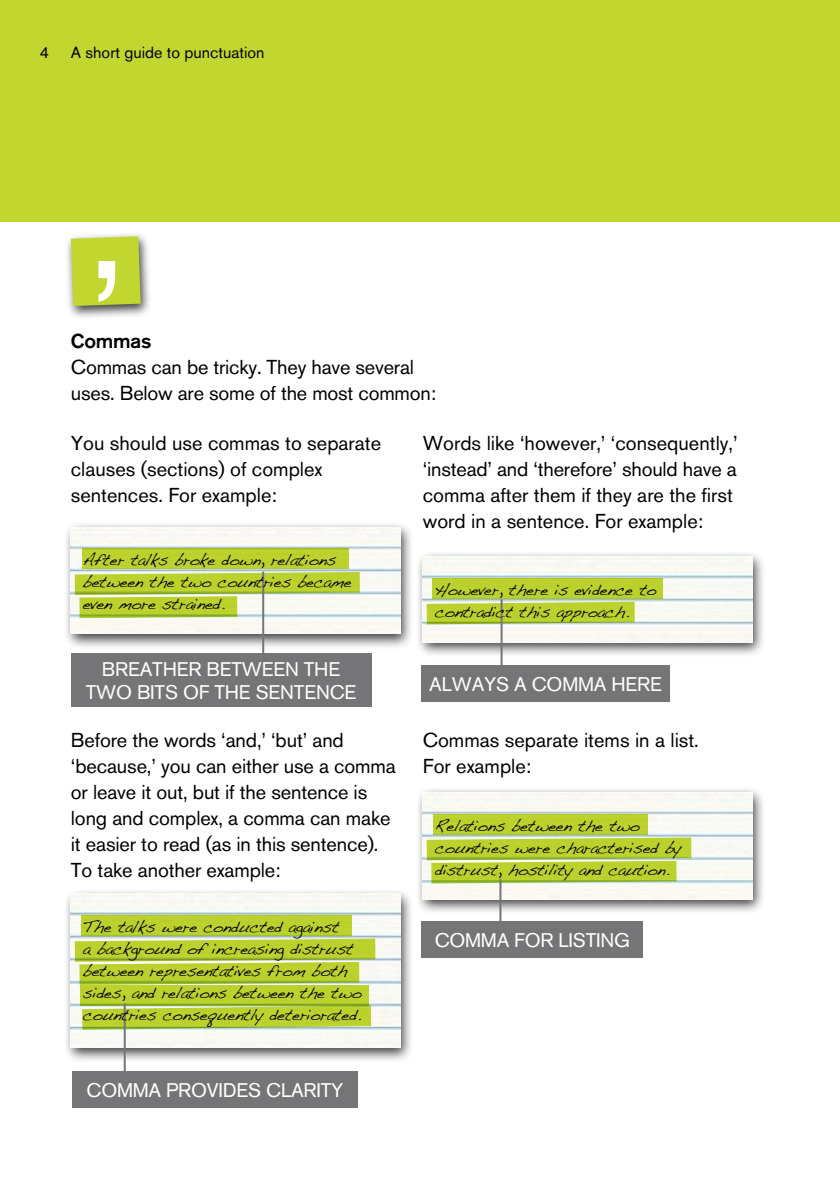
<style>
.page{position:relative;width:840px;height:1191px;background:#fff}
.page>*{position:absolute;margin:0;border:0;box-sizing:border-box;transform-origin:0 0}
.t1{font:20px/26px "Akzidenz Grotesk BQ";letter-spacing:-.005em;color:#000}
.t2{font:500 20px "Akzidenz Grotesk BQ";letter-spacing:-.01em;color:#000}
.t3{font:19.6px/22.4px "Akzidenz Grotesk BQ";letter-spacing:-.01em;color:#fff;text-align:center}
.t4{font:16px/22px "Handwriting Dakota";letter-spacing:-.015em;color:#000}
.t5{font:16px "Akzidenz Grotesk BQ";color:#000}
</style>
<div class="page">
<div style="left:0;top:0;width:839px;height:221px;background:#c1d72f"></div>
<div style="left:63px;top:887px;width:350px;height:176px;background:#000;opacity:.75"></div>
<img style="left:71px;top:894px;width:329px;height:153px">
<div style="left:63px;top:521px;width:350px;height:129px;background:#000;opacity:.75"></div>
<img style="left:71px;top:527px;width:329px;height:106px">
<div style="left:414px;top:786px;width:351px;height:129px;background:#000;opacity:.75"></div>
<img style="left:422px;top:792px;width:329px;height:107px">
<div style="left:81px;top:915px;width:270px;height:20px;background:#c1d72f"></div>
<div style="left:81px;top:548px;width:267px;height:21px;background:#c1d72f"></div>
<div style="left:433px;top:814px;width:214px;height:20px;background:#c1d72f"></div>
<svg style="left:75px;top:938px;width:300px;height:47px;background:#bed24a"></svg>
<svg style="left:75px;top:572px;width:284px;height:46px"></svg>
<svg style="left:426px;top:837px;width:265px;height:46px;background:#bdd247"></svg>
<div style="left:80px;top:985px;width:289px;height:20px;background:#c1d72f"></div>
<svg style="left:82px;top:1005px;width:289px;height:24px;background:#b8ce3f"></svg>
<div style="left:72px;top:1071px;width:285px;height:37px;background:#757477"></div>
<div style="left:71px;top:653px;width:300px;height:54px;background:#757477"></div>
<hr style="left:262px;top:571px;width:2px;height:82px;background:#757477">
<hr style="left:124px;top:1003px;width:2px;height:68px;background:#757477">
<hr style="left:499px;top:879px;width:2px;height:56px;background:#757477">
<div style="left:414px;top:550px;width:351px;height:107px;background:#000;opacity:.75"></div>
<img style="left:422px;top:556px;width:329px;height:86px">
<div style="left:432px;top:578px;width:231px;height:20px;background:#c1d72f"></div>
<svg style="left:426px;top:602px;width:208px;height:22px;background:#b9cf39"></svg>
<div style="left:421px;top:665px;width:248px;height:36px;background:#757477"></div>
<hr style="left:500px;top:599px;width:2px;height:70px;background:#757477">
<div style="left:64px;top:232px;width:88px;height:87px;background:#000;opacity:.75"></div>
<svg style="left:71px;top:236px;width:69px;height:70px;background:#c6d84b"></svg>
<div style="left:421px;top:921px;width:222px;height:36px;background:#757477"></div>
<p class="t5" style="left:40px;top:43px;width:11px">4</p>
<p class="t5" style="left:71px;top:43px;width:195px">A short guide to punctuation</p>
<p class="t2" style="left:71px;top:329px;width:82px">Commas</p>
<p class="t1" style="left:71px;top:354px;width:366px">Commas can be tricky. They have several uses. Below are some of the most common:</p>
<p class="t1" style="left:71px;top:429px;width:312px">You should use commas to separate clauses (sections) of complex sentences. For example:</p>
<p class="t4" style="left:83px;top:549px;width:270px">After talks broke down, relations between the two countries became even more strained.</p>
<p class="t3" style="left:86px;top:658px;width:272px">BREATHER BETWEEN THE<br>TWO BITS OF THE SENTENCE</p>
<p class="t1" style="left:422px;top:429px;width:316px">Words like ‘however,’ ‘consequently,’ ‘instead’ and ‘therefore’ should have a comma after them if they are the first word in a sentence. For example:</p>
<p class="t4" style="left:434px;top:578px;width:223px">However, there is evidence to contradict this approach.</p>
<p class="t3" style="left:429px;top:673px;width:234px">ALWAYS A COMMA HERE</p>
<p class="t1" style="left:71px;top:726px;width:326px">Before the words ‘and,’ ‘but’ and ‘because,’ you can either use a comma or leave it out, but if the sentence is long and complex, a comma can make it easier to read (as in this sentence).<br>To take another example:</p>
<p class="t1" style="left:422px;top:726px;width:277px">Commas separate items in a list.<br>For example:</p>
<p class="t4" style="left:434px;top:814px;width:248px">Relations between the two countries were characterised by distrust, hostility and caution.</p>
<p class="t4" style="left:83px;top:915px;width:280px">The talks were conducted against<br>a background of increasing distrust between representatives from both sides, and relations between the two countries consequently deteriorated.</p>
<p class="t3" style="left:87px;top:1079px;width:258px">COMMA PROVIDES CLARITY</p>
<p class="t3" style="left:434px;top:929px;width:197px">COMMA FOR LISTING</p>
</div>
